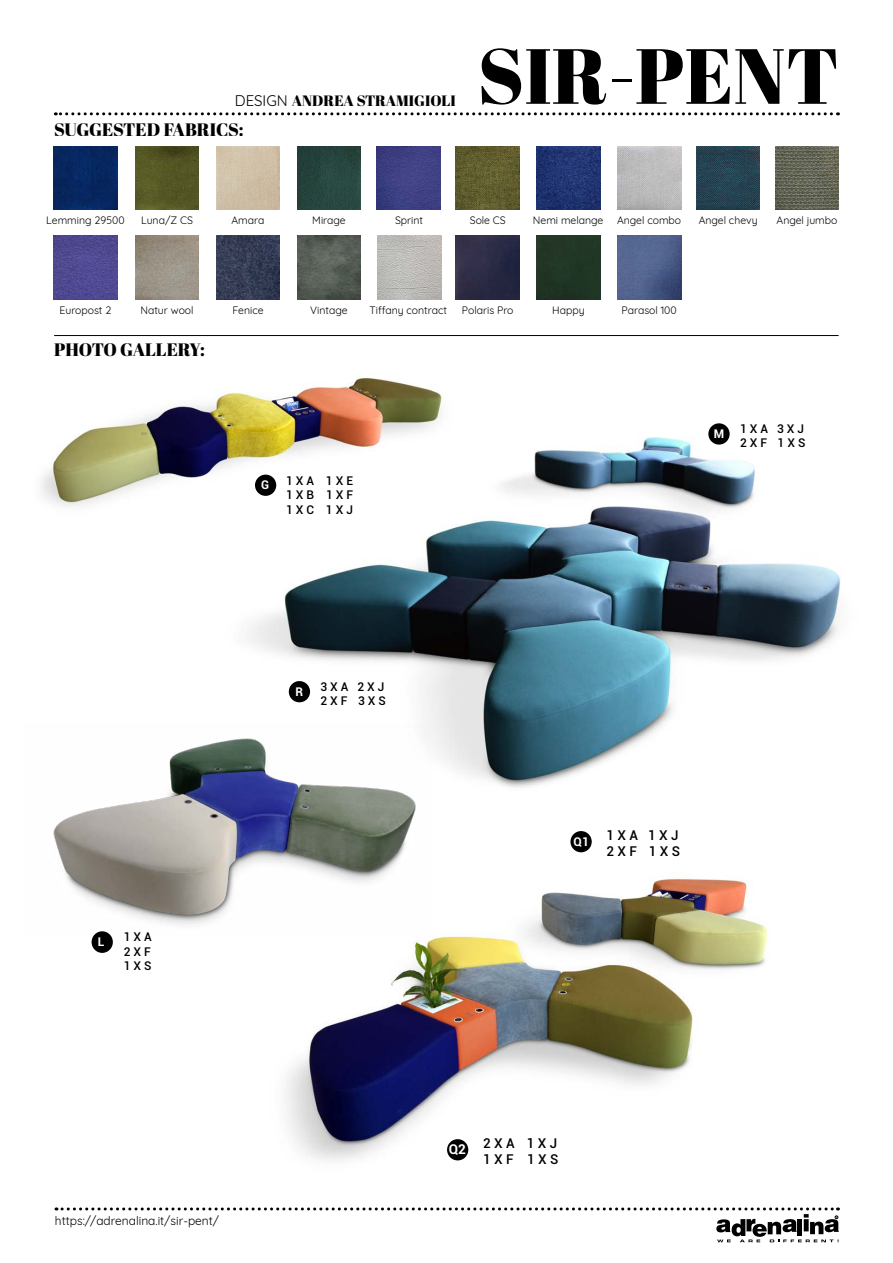
<style>
.page{position:relative;width:893px;height:1263px;background:#fff}
.page>*{position:absolute;margin:0;border:0;box-sizing:border-box;transform-origin:0 0}
.t1{font:78px "Abril Fatface";color:#000}
.t2{font:18px "Abril Fatface";color:#000}
.t3{font:15px "Abril Fatface";color:#000}
.t4{font:500 13.5px/16.2px "Roboto";color:#000}
.t5{font:700 13.5px "Roboto";color:#fff}
.t6{font:500 12px/14.4px "Roboto";color:#000}
.t7{font:12px "Quicksand";color:#000}
.t8{font:700 12px "Roboto";color:#fff}
.t9{font:10.5px "Quicksand";color:#000}
.s1{font-family:"Quicksand"}
</style>
<div class="page">
<svg style="left:55px;top:112px;width:776px;height:3px"></svg>
<svg style="left:56px;top:1207px;width:783px;height:35px"></svg>
<img style="left:54px;top:146px;width:63px;height:64px">
<img style="left:54px;top:236px;width:63px;height:64px">
<img style="left:135px;top:236px;width:64px;height:64px">
<img style="left:216px;top:236px;width:64px;height:64px">
<img style="left:135px;top:146px;width:64px;height:64px">
<img style="left:216px;top:146px;width:64px;height:64px">
<img style="left:297px;top:146px;width:64px;height:64px">
<img style="left:297px;top:236px;width:64px;height:64px">
<img style="left:377px;top:236px;width:64px;height:64px">
<img style="left:377px;top:146px;width:64px;height:64px">
<img style="left:456px;top:146px;width:64px;height:64px">
<img style="left:456px;top:236px;width:64px;height:64px">
<img style="left:537px;top:146px;width:63px;height:64px">
<div style="left:537px;top:236px;width:63px;height:64px;background:#213625"></div>
<img style="left:617px;top:146px;width:64px;height:64px">
<img style="left:617px;top:236px;width:64px;height:64px">
<img style="left:696px;top:146px;width:64px;height:64px">
<img style="left:775px;top:146px;width:64px;height:64px">
<img style="left:247px;top:423px;width:594px;height:365px">
<div style="left:708px;top:423px;width:22px;height:22px;background:#000;border-radius:50%"></div>
<div style="left:289px;top:681px;width:21px;height:21px;background:#000;border-radius:50%"></div>
<hr style="left:54px;top:335px;width:785px;height:1px;background:#000">
<img style="left:286px;top:878px;width:482px;height:283px">
<div style="left:570px;top:831px;width:22px;height:21px;background:#000;border-radius:50%"></div>
<div style="left:447px;top:1139px;width:21px;height:21px;background:#000;border-radius:50%"></div>
<img style="left:41px;top:377px;width:417px;height:140px">
<div style="left:255px;top:475px;width:21px;height:21px;background:#000;border-radius:50%"></div>
<img style="left:53px;top:724px;width:379px;height:214px">
<div style="left:92px;top:931px;width:21px;height:22px;background:#000;border-radius:50%"></div>
<h3 class="t3" style="left:235px;top:90px;width:222px"><span class="s1">DESIGN</span> ANDREA STRAMIGIOLI</h3>
<h2 class="t2" style="left:54px;top:117px;width:191px">SUGGESTED FABRICS:</h2>
<h1 class="t1" style="left:477px;top:21px;width:363px">SIR-PENT</h1>
<p class="t9" style="left:46px;top:212px;width:80px">Lemming 29500</p>
<p class="t9" style="left:141px;top:212px;width:53px">Luna/Z CS</p>
<p class="t9" style="left:232px;top:212px;width:34px">Amara</p>
<p class="t9" style="left:312px;top:212px;width:35px">Mirage</p>
<p class="t9" style="left:395px;top:212px;width:30px">Sprint</p>
<p class="t9" style="left:470px;top:212px;width:37px">Sole CS</p>
<p class="t9" style="left:533px;top:212px;width:72px">Nemi melange</p>
<p class="t9" style="left:617px;top:212px;width:66px">Angel combo</p>
<p class="t9" style="left:699px;top:212px;width:60px">Angel chevy</p>
<p class="t9" style="left:776px;top:212px;width:62px">Angel jumbo</p>
<p class="t9" style="left:60px;top:302px;width:53px">Europost 2</p>
<p class="t9" style="left:140px;top:302px;width:55px">Natur wool</p>
<p class="t9" style="left:232px;top:302px;width:33px">Fenice</p>
<h2 class="t2" style="left:54px;top:337px;width:152px">PHOTO GALLERY:</h2>
<p class="t9" style="left:310px;top:302px;width:39px">Vintage</p>
<p class="t9" style="left:369px;top:302px;width:79px">Tiffany contract</p>
<p class="t9" style="left:462px;top:302px;width:53px">Polaris Pro</p>
<p class="t8" style="left:261px;top:476px;width:9px">G</p>
<p class="t6" style="left:286px;top:473px;width:69px;text-align:justify">1 X A 1 X E 1 X B 1 X F 1 X C 1 X J</p>
<p class="t9" style="left:552px;top:302px;width:34px">Happy</p>
<p class="t9" style="left:622px;top:302px;width:57px">Parasol 100</p>
<p class="t8" style="left:714px;top:426px;width:12px">M</p>
<p class="t6" style="left:740px;top:421px;width:67px">1 X A 3 X J<br>2 X F 1 X S</p>
<p class="t8" style="left:98px;top:933px;width:8px">L</p>
<p class="t6" style="left:124px;top:929px;width:30px;text-align:justify">1 X A 2 X F 1 X S</p>
<p class="t7" style="left:55px;top:1211px;width:166px">https://adrenalina.it/sir-pent/</p>
<p class="t8" style="left:296px;top:683px;width:9px">R</p>
<p class="t6" style="left:320px;top:679px;width:67px">3 X A 2 X J<br>2 X F 3 X S</p>
<p class="t8" style="left:574px;top:833px;width:17px">Q1</p>
<p class="t4" style="left:607px;top:826px;width:75px">1 X A 1 X J<br>2 X F 1 X S</p>
<p class="t5" style="left:449px;top:1140px;width:19px">Q2</p>
<p class="t4" style="left:483px;top:1134px;width:77px">2 X A 1 X J<br>1 X F 1 X S</p>
</div>
